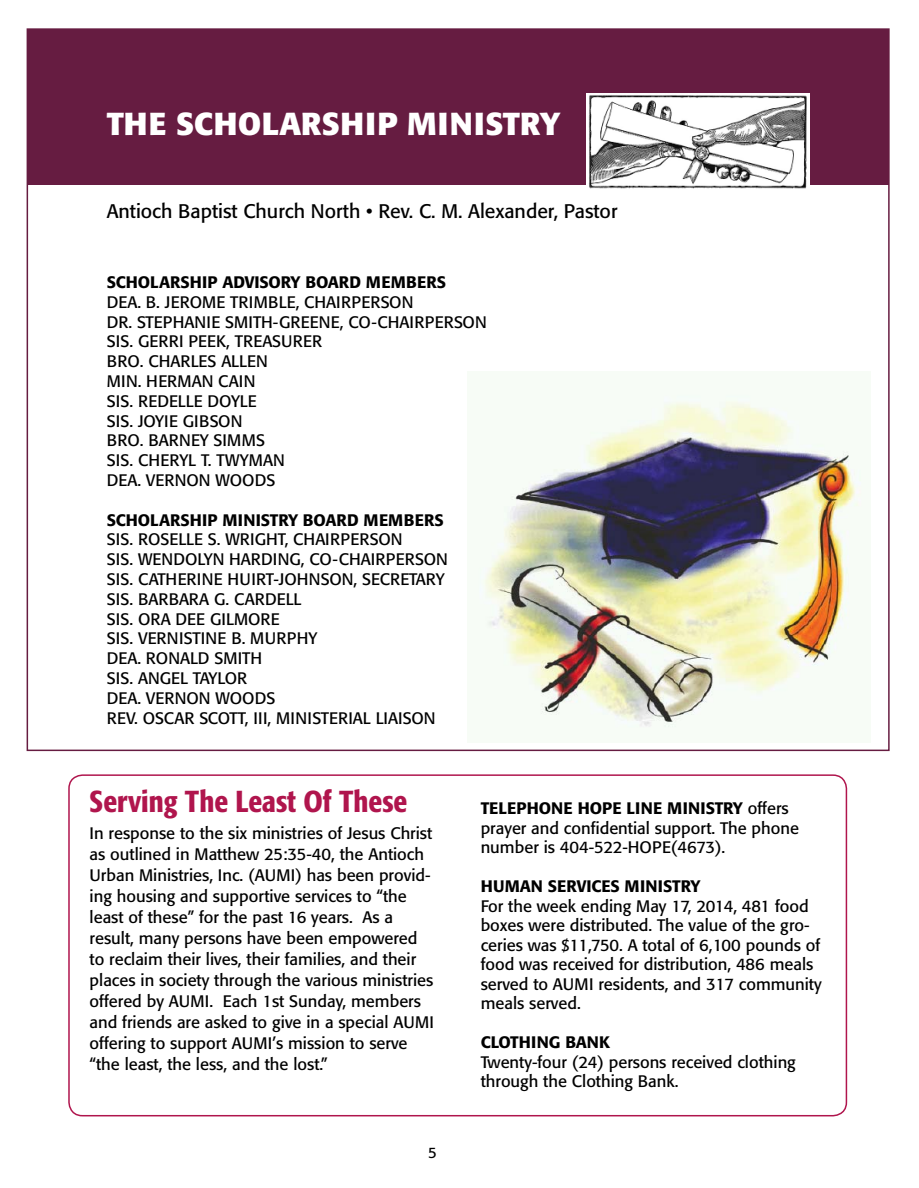
<style>
.page{position:relative;width:919px;height:1188px;background:#fff}
.page>*{position:absolute;margin:0;border:0;box-sizing:border-box;transform-origin:0 0}
.t1{font:700 31.5px "Formata";letter-spacing:.02em;color:#fff}
.t2{font:500 condensed 30px "Formata";color:#b0154d}
.t3{font:19.5px "Formata";color:#000}
.t4{font:16.5px/19.8px "Formata";color:#000}
.t5{font:15px "Formata";color:#000}
.s1{font-weight:500}
</style>
<div class="page">
<div style="left:68px;top:774px;width:778px;height:342px;border:2px solid #b0154d;border-radius:14px"></div>
<div style="left:27px;top:29px;width:861px;height:155px;background:#661c41"></div>
<img style="left:586px;top:93px;width:223px;height:96px">
<img style="left:480px;top:396px;width:381px;height:331px">
<p class="t1" style="left:107px;top:110px;width:455px">THE SCHOLARSHIP MINISTRY</p>
<p class="t3" style="left:107px;top:202px;width:512px">Antioch Baptist Church North • Rev. C. M. Alexander, Pastor</p>
<p class="t4" style="left:107px;top:274px;width:381px"><span class="s1">SCHOLARSHIP ADVISORY BOARD MEMBERS<br></span>DEA. B. JEROME TRIMBLE, CHAIRPERSON<br>DR. STEPHANIE SMITH-GREENE, CO-CHAIRPERSON<br>SIS. GERRI PEEK, TREASURER<br>BRO. CHARLES ALLEN<br>MIN. HERMAN CAIN<br>SIS. REDELLE DOYLE<br>SIS. JOYIE GIBSON<br>BRO. BARNEY SIMMS<br>SIS. CHERYL T. TWYMAN<br>DEA. VERNON WOODS</p>
<p class="t4" style="left:107px;top:511px;width:342px"><span class="s1">SCHOLARSHIP MINISTRY BOARD MEMBERS<br></span>SIS. ROSELLE S. WRIGHT, CHAIRPERSON<br>SIS. WENDOLYN HARDING, CO-CHAIRPERSON<br>SIS. CATHERINE HUIRT-JOHNSON, SECRETARY<br>SIS. BARBARA G. CARDELL<br>SIS. ORA DEE GILMORE<br>SIS. VERNISTINE B. MURPHY<br>DEA. RONALD SMITH<br>SIS. ANGEL TAYLOR<br>DEA. VERNON WOODS<br>REV. OSCAR SCOTT, III, MINISTERIAL LIAISON</p>
<p class="t2" style="left:90px;top:789px;width:319px">Serving The Least Of These</p>
<p class="t4" style="left:90px;top:824px;width:346px;line-height:21px">In response to the six ministries of Jesus Christ as outlined in Matthew 25:35-40, the Antioch Urban Ministries, Inc. (AUMI) has been provid&shy;ing housing and supportive services to “the least of these” for the past 16 years. As a result, many persons have been empowered to reclaim their lives, their families, and their places in society through the various ministries offered by AUMI. Each 1st Sunday, members and friends are asked to give in a special AUMI offering to support AUMI’s mission to serve “the least, the less, and the lost.”</p>
<p class="t5" style="left:428px;top:1146px;width:10px">5</p>
<p class="t4" style="left:480px;top:800px;width:319px"><span class="s1">TELEPHONE HOPE LINE MINISTRY</span> offers prayer and confidential support. The phone number is 404-522-HOPE(4673).</p>
<p class="t4" style="left:480px;top:878px;width:342px"><span class="s1">HUMAN SERVICES MINISTRY<br></span>For the week ending May 17, 2014, 481 food boxes were distributed. The value of the gro&shy;ceries was $11,750. A total of 6,100 pounds of food was received for distribution, 486 meals served to AUMI residents, and 317 community meals served.</p>
<p class="t4" style="left:480px;top:1034px;width:316px"><span class="s1">CLOTHING BANK<br></span>Twenty-four (24) persons received clothing through the Clothing Bank.</p>
</div>
